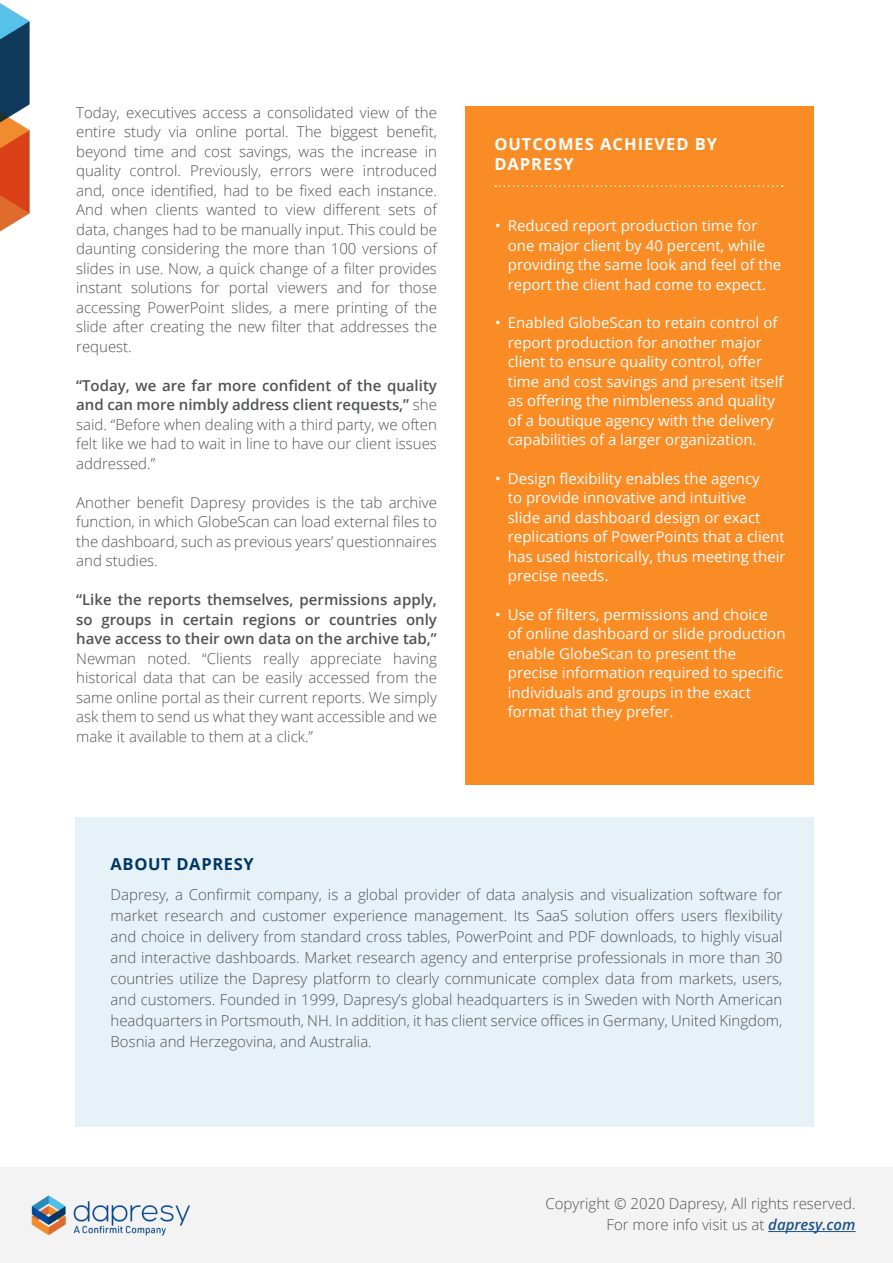
<style>
.page{position:relative;width:893px;height:1263px;background:#fff}
.page>*{position:absolute;margin:0;border:0;box-sizing:border-box;transform-origin:0 0}
.t1{font:700 16.5px/19.8px "Open Sans";letter-spacing:.06em;color:#fff}
.t2{font:700 16.5px "Open Sans";letter-spacing:.04em;color:#003764}
.t3{font:300 15px/19.5px "Open Sans";color:#515353;text-align:justify}
.t4{font:15px/19.5px "Open Sans";color:#fff}
.t5{font:600 15px/19.5px "Open Sans";color:#515353;text-align:justify}
.s1{font-weight:600}
.s2{font-weight:600;font-style:italic;color:#1f548a}
</style>
<div class="page">
<div style="left:0;top:1167px;width:893px;height:96px;background:#f3f3f3"></div>
<div style="left:75px;top:817px;width:739px;height:310px;background:#e6f2f8"></div>
<img style="left:31px;top:1195px;width:159px;height:41px">
<hr style="left:768px;top:1231px;width:87px;height:1px;background:#1f548a">
<img style="left:0;top:3px;width:30px;height:229px">
<div style="left:466px;top:106px;width:348px;height:678px;background:#fa8c26"></div>
<svg style="left:495px;top:185px;width:288px;height:2px"></svg>
<p class="t3" style="left:76px;top:102px;width:362px">Today, executives access a consolidated view of the entire study via online portal. The biggest benefit, beyond time and cost savings, was the increase in quality control. Previously, errors were introduced and, once identified, had to be fixed each instance.<br>And when clients wanted to view different sets of data, changes had to be manually input. This could be daunting considering the more than 100 versions of slides in use. Now, a quick change of a filter provides instant solutions for portal viewers and for those accessing PowerPoint slides, a mere printing of the slide after creating the new filter that addresses the request.</p>
<p class="t3" style="left:76px;top:375px;width:362px"><span class="s1">“Today, we are far more confident of the quality and can more nimbly address client requests,”</span> she said. “Before when dealing with a third party, we often felt like we had to wait in line to have our client issues addressed.”</p>
<p class="t3" style="left:76px;top:492px;width:362px">Another benefit Dapresy provides is the tab archive function, in which GlobeScan can load external files to the dashboard, such as previous years’ questionnaires and studies.</p>
<p class="t5" style="left:76px;top:590px;width:362px">“Like the reports themselves, permissions apply, so groups in certain regions or countries only have access to their own data on the archive tab,”</p>
<p class="t3" style="left:76px;top:648px;width:362px">Newman noted. “Clients really appreciate having historical data that can be easily accessed from the same online portal as their current reports. We simply ask them to send us what they want accessible and we make it available to them at a click.”</p>
<p class="t1" style="left:494px;top:134px;width:224px">OUTCOMES ACHIEVED BY<br>DAPRESY</p>
<p class="t4" style="left:508px;top:216px;width:275px;text-indent:-13px">• Reduced report production time for one major client by 40 percent, while providing the same look and feel of the report the client had come to expect.</p>
<p class="t4" style="left:508px;top:313px;width:277px;text-indent:-13px">• Enabled GlobeScan to retain control of report production for another major client to ensure quality control, offer time and cost savings and present itself as offering the nimbleness and quality of a boutique agency with the delivery capabilities of a larger organization.</p>
<p class="t4" style="left:508px;top:468px;width:279px;text-indent:-13px">• Design flexibility enables the agency<br>to provide innovative and intuitive<br>slide and dashboard design or exact replications of PowerPoints that a client has used historically, thus meeting their precise needs.</p>
<p class="t4" style="left:508px;top:604px;width:279px;text-indent:-13px">• Use of filters, permissions and choice of online dashboard or slide production enable GlobeScan to present the precise information required to specific individuals and groups in the exact format that they prefer.</p>
<p class="t2" style="left:111px;top:852px;width:145px">ABOUT DAPRESY</p>
<p class="t3" style="left:111px;top:883px;width:673px;line-height:21px">Dapresy, a Confirmit company, is a global provider of data analysis and visualization software for market research and customer experience management. Its SaaS solution offers users flexibility and choice in delivery from standard cross tables, PowerPoint and PDF downloads, to highly visual and interactive dashboards. Market research agency and enterprise professionals in more than 30 countries utilize the Dapresy platform to clearly communicate complex data from markets, users, and customers. Founded in 1999, Dapresy’s global headquarters is in Sweden with North American headquarters in Portsmouth, NH. In addition, it has client service offices in Germany, United Kingdom, Bosnia and Herzegovina, and Australia.</p>
<p class="t3" style="left:545px;top:1193px;width:312px;line-height:21px;text-align:right">Copyright © 2020 Dapresy, All rights reserved.<br>For more info visit us at <span class="s2">dapresy.com</span></p>
</div>
